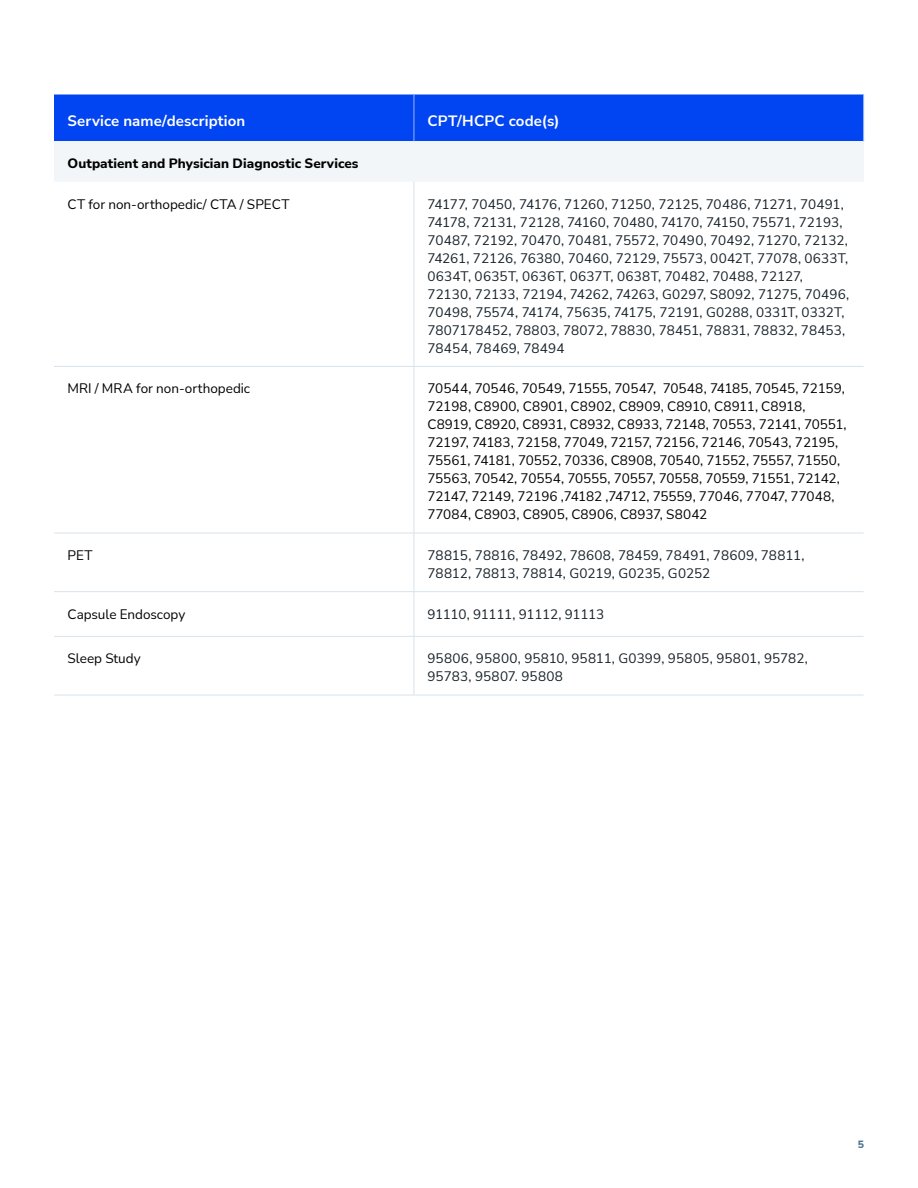
<style>
.page{position:relative;width:918px;height:1188px;background:#fff}
.page>*{position:absolute;margin:0;border:0;box-sizing:border-box;transform-origin:0 0}
.t1{font:700 15px "Nunito Sans";letter-spacing:.01em;color:#fff}
.t2{font:13.5px/18px "Nunito Sans";color:#152028}
.t3{font:13.5px/18px "Nunito Sans";color:#000}
.t4{font:800 13.5px "Nunito Sans";letter-spacing:.005em;color:#000}
.t5{font:13.5px "Nunito Sans";letter-spacing:-.025em;color:#152028}
.t6{font:800 10.5px "Nunito Sans";color:#4c7490}
</style>
<div class="page">
<div style="left:54px;top:94px;width:809px;height:47px;background:#0144f1"></div>
<div style="left:54px;top:141px;width:810px;height:41px;background:#f2f6f8"></div>
<svg style="left:54px;top:182px;width:810px;height:513px"></svg>
<hr style="left:863px;top:94px;width:1px;height:47px;background:#99b6fe">
<hr style="left:414px;top:94px;width:1px;height:47px;background:#99b6fe">
<hr style="left:414px;top:182px;width:1px;height:184px;background:#d7e2ea">
<hr style="left:54px;top:366px;width:360px;height:1px;background:#d7e2ea">
<hr style="left:414px;top:366px;width:450px;height:1px;background:#d7e2ea">
<hr style="left:414px;top:367px;width:1px;height:166px;background:#d7e2ea">
<hr style="left:54px;top:533px;width:360px;height:1px;background:#d7e2ea">
<hr style="left:414px;top:533px;width:450px;height:1px;background:#d7e2ea">
<hr style="left:414px;top:533px;width:1px;height:58px;background:#d7e2ea">
<hr style="left:54px;top:591px;width:360px;height:1px;background:#d7e2ea">
<hr style="left:414px;top:591px;width:450px;height:1px;background:#d7e2ea">
<hr style="left:414px;top:592px;width:1px;height:44px;background:#d7e2ea">
<hr style="left:54px;top:636px;width:360px;height:1px;background:#d7e2ea">
<hr style="left:414px;top:636px;width:450px;height:1px;background:#d7e2ea">
<hr style="left:414px;top:637px;width:1px;height:58px;background:#d7e2ea">
<hr style="left:54px;top:695px;width:360px;height:1px;background:#d7e2ea">
<hr style="left:414px;top:695px;width:450px;height:1px;background:#d7e2ea">
<p class="t1" style="left:68px;top:110px;width:179px">Service name/description</p>
<p class="t1" style="left:427px;top:110px;width:134px">CPT/HCPC code(s)</p>
<p class="t4" style="left:68px;top:154px;width:293px">Outpatient and Physician Diagnostic Services</p>
<p class="t3" style="left:68px;top:195px;width:224px">CT for non-orthopedic/ CTA / SPECT</p>
<p class="t2" style="left:427px;top:195px;width:423px">74177, 70450, 74176, 71260, 71250, 72125, 70486, 71271, 70491, 74178, 72131, 72128, 74160, 70480, 74170, 74150, 75571, 72193, 70487, 72192, 70470, 70481, 75572, 70490, 70492, 71270, 72132, 74261, 72126, 76380, 70460, 72129, 75573, 0042T, 77078, 0633T, 0634T, 0635T, 0636T, 0637T, 0638T, 70482, 70488, 72127, 72130, 72133, 72194, 74262, 74263, G0297, S8092, 71275, 70496, 70498, 75574, 74174, 75635, 74175, 72191, G0288, 0331T, 0332T, 7807178452, 78803, 78072, 78830, 78451, 78831, 78832, 78453, 78454, 78469, 78494</p>
<p class="t3" style="left:68px;top:379px;width:184px">MRI / MRA for non-orthopedic</p>
<p class="t3" style="left:427px;top:379px;width:421px">70544, 70546, 70549, 71555, 70547, 70548, 74185, 70545, 72159, 72198, C8900, C8901, C8902, C8909, C8910, C8911, C8918, C8919, C8920, C8931, C8932, C8933, 72148, 70553, 72141, 70551, 72197, 74183, 72158, 77049, 72157, 72156, 72146, 70543, 72195, 75561, 74181, 70552, 70336, C8908, 70540, 71552, 75557, 71550, 75563, 70542, 70554, 70555, 70557, 70558, 70559, 71551, 72142, 72147, 72149, 72196 ,74182 ,74712, 75559, 77046, 77047, 77048, 77084, C8903, C8905, C8906, C8937, S8042</p>
<p class="t3" style="left:68px;top:546px;width:27px">PET</p>
<p class="t2" style="left:427px;top:546px;width:379px">78815, 78816, 78492, 78608, 78459, 78491, 78609, 78811,<br>78812, 78813, 78814, G0219, G0235, G0252</p>
<p class="t3" style="left:68px;top:605px;width:119px">Capsule Endoscopy</p>
<p class="t5" style="left:427px;top:605px;width:178px">91110, 91111, 91112, 91113</p>
<p class="t3" style="left:68px;top:649px;width:75px">Sleep Study</p>
<p class="t2" style="left:427px;top:649px;width:382px">95806, 95800, 95810, 95811, G0399, 95805, 95801, 95782,<br>95783, 95807. 95808</p>
<p class="t6" style="left:858px;top:1136px;width:8px">5</p>
</div>
